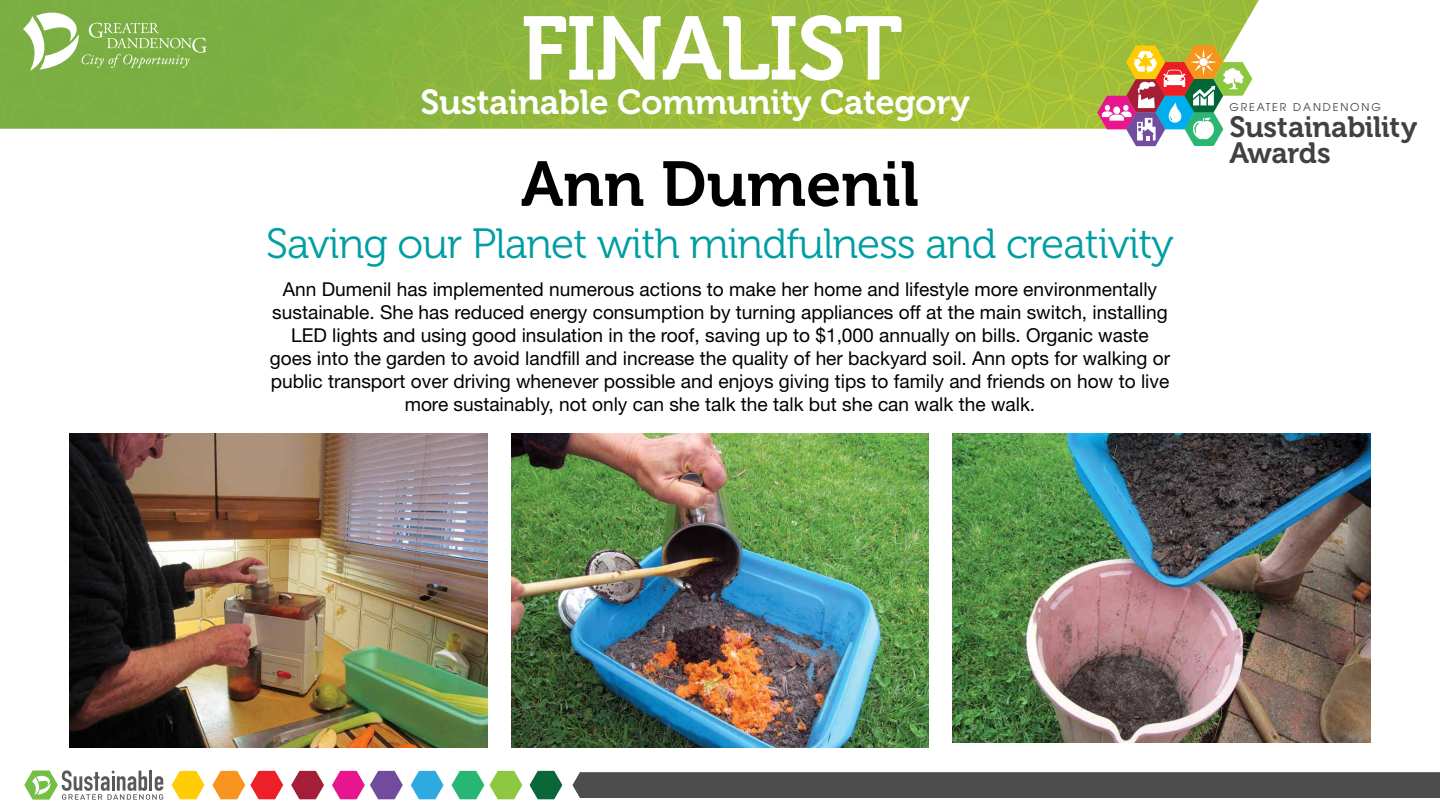
<style>
.page{position:relative;width:1440px;height:810px;background:#fff}
.page>*{position:absolute;margin:0;border:0;box-sizing:border-box;transform-origin:0 0}
.t1{font:89.4px "Museo 700";letter-spacing:-.02em;color:#fff}
.t2{font:63px "Museo 700";color:#000}
.t3{font:42.15px "Museo 300";letter-spacing:-.02em;color:#009ea2}
.t4{font:34.58px "Museo 700";letter-spacing:-.01em;color:#fff}
.t5{font:29.25px/25.6px "Museo 700";letter-spacing:-.015em;color:#414042}
.t6{font:19.12px/23px "Helvetica Neue";color:#000;text-align:center}
.t7{font:10.8px "Avant Garde";letter-spacing:.175em;color:#414042}
</style>
<div class="page">
<img style="left:0;top:0;width:1190px;height:129px">
<svg style="left:1190px;top:0;width:181px;height:450px"></svg>
<svg style="left:23px;top:8px;width:184px;height:63px;background:#93bd65"></svg>
<svg style="left:1097px;top:45px;width:155px;height:101px"></svg>
<svg style="left:530px;top:771px;width:32px;height:28px"></svg>
<svg style="left:212px;top:771px;width:71px;height:28px"></svg>
<svg style="left:332px;top:771px;width:71px;height:28px"></svg>
<svg style="left:452px;top:771px;width:70px;height:28px"></svg>
<svg style="left:172px;top:771px;width:32px;height:28px"></svg>
<svg style="left:291px;top:771px;width:33px;height:28px"></svg>
<svg style="left:411px;top:771px;width:33px;height:28px"></svg>
<div style="left:572px;top:772px;width:868px;height:26px;background:#4d4d4d"></div>
<svg style="left:24px;top:770px;width:139px;height:30px"></svg>
<img style="left:511px;top:434px;width:418px;height:314px">
<img style="left:953px;top:434px;width:417px;height:309px">
<img style="left:70px;top:434px;width:417px;height:314px">
<h1 class="t1" style="left:521px;top:-1px;width:384px">FINALIST</h1>
<h3 class="t4" style="left:420px;top:83px;width:551px">Sustainable Community Category</h3>
<h2 class="t2" style="left:521px;top:149px;width:400px">Ann Dumenil</h2>
<h3 class="t3" style="left:266px;top:221px;width:910px">Saving our Planet with mindfulness and creativity</h3>
<p class="t6" style="left:270px;top:278px;width:902px">Ann Dumenil has implemented numerous actions to make her home and lifestyle more environmentally sustainable. She has reduced energy consumption by turning appliances off at the main switch, installing LED lights and using good insulation in the roof, saving up to $1,000 annually on bills. Organic waste goes into the garden to avoid landfill and increase the quality of her backyard soil. Ann opts for walking or public transport over driving whenever possible and enjoys giving tips to family and friends on how to live more sustainably, not only can she talk the talk but she can walk the walk.</p>
<p class="t7" style="left:1229px;top:101px;width:153px">GREATER DANDENONG</p>
<h3 class="t5" style="left:1229px;top:115px;width:189px">Sustainability<br>Awards</h3>
</div>
